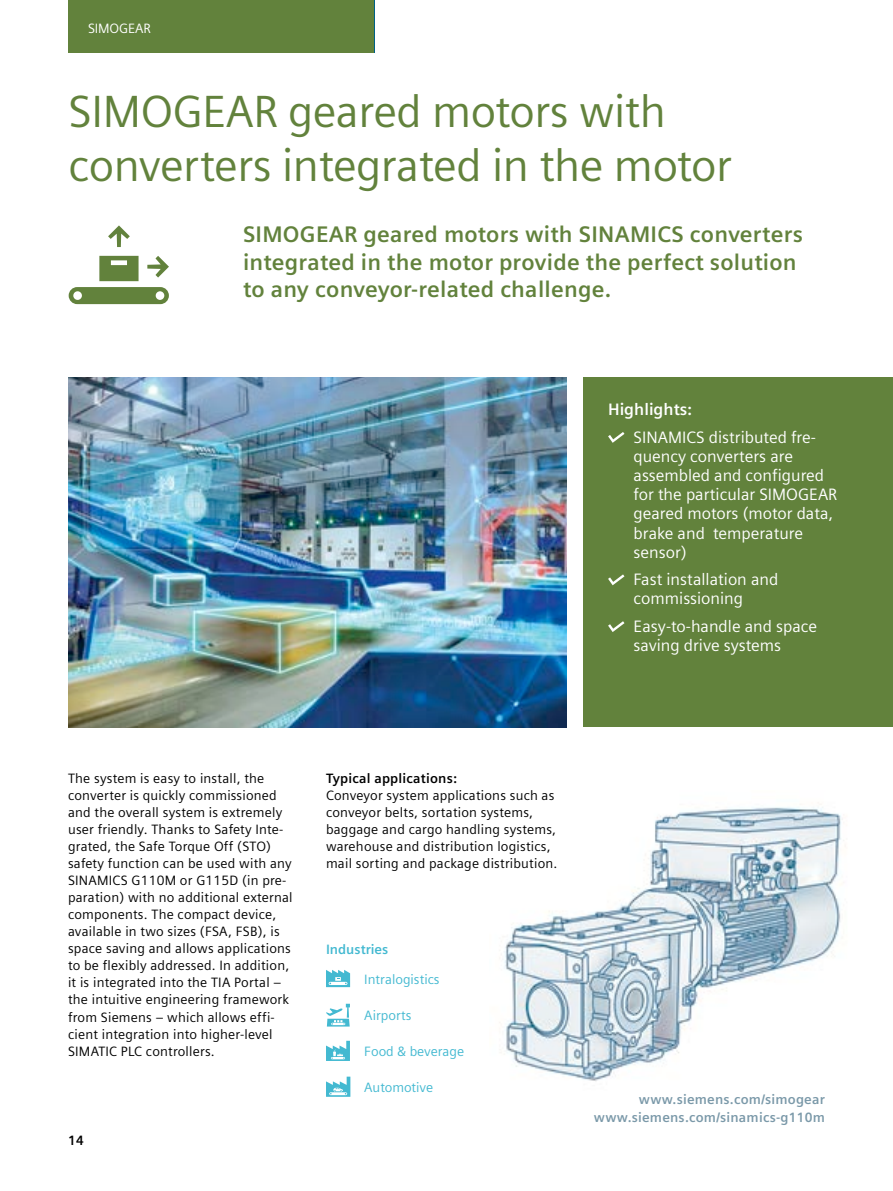
<style>
.page{position:relative;width:893px;height:1191px;background:#fff}
.page>*{position:absolute;margin:0;border:0;box-sizing:border-box;transform-origin:0 0}
.t1{font:45px/54px "Siemens Sans Global";letter-spacing:-.01em;color:#62823c}
.t2{font:700 22.5px/27.6px "Siemens Sans Global";letter-spacing:.01em;color:#62823c}
.t3{font:16.5px/19.2px "Siemens Sans Global";color:#fff}
.t4{font:700 16.5px "Siemens Sans Global";color:#fff}
.t5{font:13.5px/17px "Siemens Sans Global";letter-spacing:.015em;color:#000}
.t6{font:700 13.5px/18px "Siemens Sans Global";letter-spacing:.015em;color:#7b99a9;text-align:right}
.t7{font:13.5px "Siemens Sans Global";color:#43b9d1}
.t8{font:700 13.5px "Siemens Sans Global";letter-spacing:.015em;color:#000}
.t9{font:700 13.5px "Siemens Sans Global";color:#43b9d1}
.t10{font:13.5px "Siemens Sans Global";letter-spacing:-.01em;color:#fff}
</style>
<div class="page">
<img style="left:499px;top:802px;width:347px;height:279px">
<img style="left:68px;top:377px;width:499px;height:350px">
<div style="left:68px;top:0;width:306px;height:53px;background:#62823c"></div>
<svg style="left:326px;top:1076px;width:24px;height:20px"></svg>
<svg style="left:326px;top:1003px;width:24px;height:23px"></svg>
<svg style="left:326px;top:1040px;width:24px;height:21px"></svg>
<svg style="left:326px;top:970px;width:24px;height:17px"></svg>
<svg style="left:99px;top:225px;width:70px;height:56px"></svg>
<svg style="left:69px;top:287px;width:100px;height:17px;background:#728f50"></svg>
<div style="left:584px;top:377px;width:309px;height:350px;background:#62823c"></div>
<svg style="left:608px;top:432px;width:16px;height:11px"></svg>
<svg style="left:608px;top:574px;width:16px;height:11px"></svg>
<svg style="left:608px;top:621px;width:16px;height:11px"></svg>
<p class="t10" style="left:88px;top:19px;width:64px">SIMOGEAR</p>
<h1 class="t1" style="left:69px;top:86px;width:665px">SIMOGEAR geared motors with converters integrated in the motor</h1>
<h2 class="t2" style="left:243px;top:220px;width:561px">SIMOGEAR geared motors with SINAMICS converters integrated in the motor provide the perfect solution to any conveyor-related challenge.</h2>
<p class="t4" style="left:608px;top:400px;width:85px">Highlights:</p>
<p class="t3" style="left:634px;top:428px;width:205px">SINAMICS distributed fre&shy;quency converters are assembled and configured for the particular SIMOGEAR geared motors (motor data, brake and temperature sensor)</p>
<p class="t3" style="left:634px;top:570px;width:146px">Fast installation and commissioning</p>
<p class="t3" style="left:634px;top:617px;width:185px">Easy-to-handle and space saving drive systems</p>
<p class="t5" style="left:68px;top:770px;width:226px">The system is easy to install, the converter is quickly commissioned and the overall system is extremely user friendly. Thanks to Safety Inte&shy;grated, the Safe Torque Off (STO) safety function can be used with any SINAMICS G110M or G115D (in pre&shy;paration) with no additional external components. The compact device, available in two sizes (FSA, FSB), is space saving and allows applications to be flexibly addressed. In addition, it is integrated into the TIA Portal – the intuitive engineering framework from Siemens – which allows effi&shy;cient integration into higher-level SIMATIC PLC controllers.</p>
<p class="t8" style="left:326px;top:770px;width:132px">Typical applications:</p>
<p class="t5" style="left:326px;top:787px;width:233px">Conveyor system applications such as conveyor belts, sortation systems, baggage and cargo handling systems, warehouse and distribution logistics, mail sorting and package distribution.</p>
<p class="t9" style="left:326px;top:941px;width:64px">Industries</p>
<p class="t7" style="left:364px;top:969px;width:77px">Intralogistics</p>
<p class="t7" style="left:364px;top:1005px;width:49px">Airports</p>
<p class="t7" style="left:364px;top:1041px;width:101px">Food &amp; beverage</p>
<p class="t7" style="left:364px;top:1077px;width:70px">Automotive</p>
<p class="t8" style="left:68px;top:1132px;width:17px">14</p>
<p class="t6" style="left:594px;top:1090px;width:232px">www.siemens.com/simogear www.siemens.com/sinamics-g110m</p>
</div>
